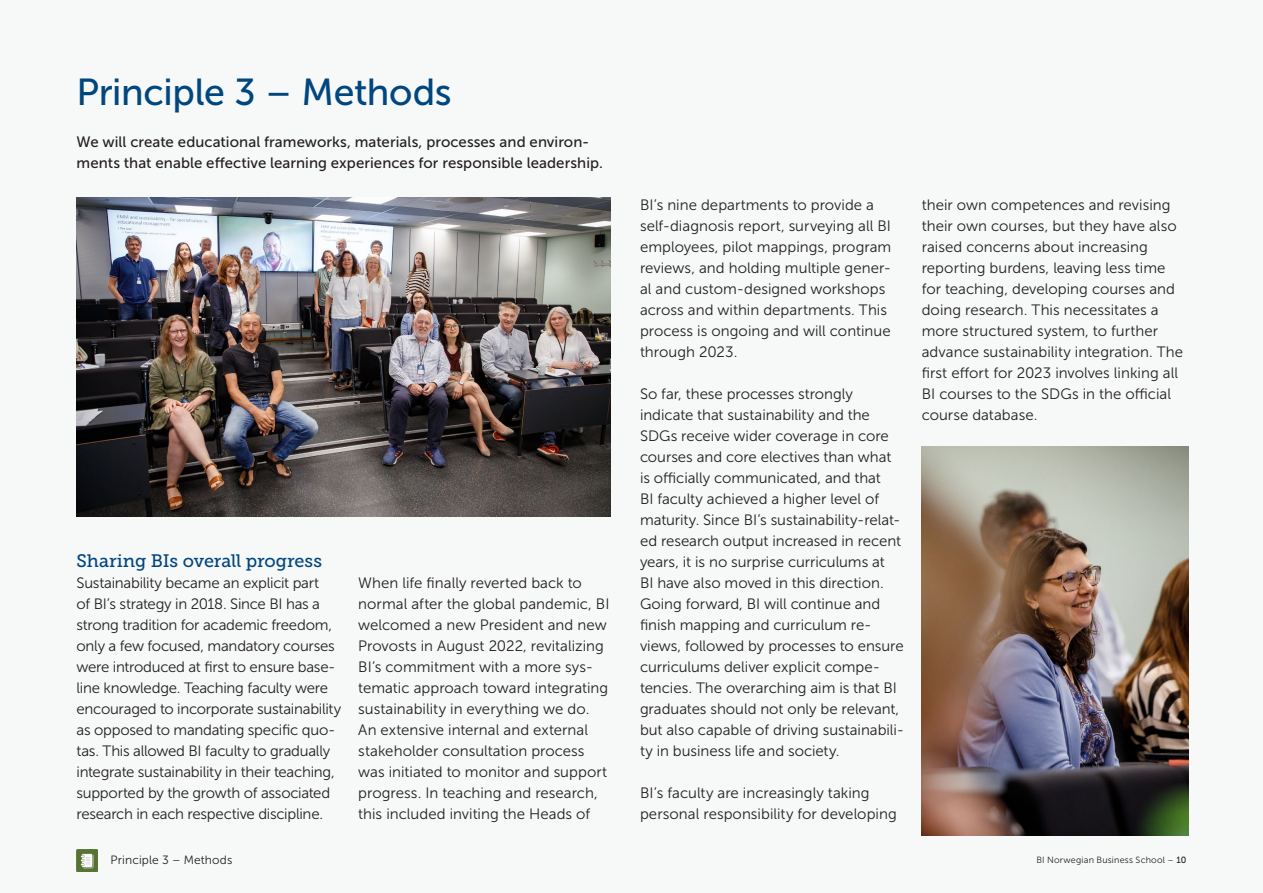
<style>
.page{position:relative;width:1263px;height:893px;background:#f7f8f8}
.page>*{position:absolute;margin:0;border:0;box-sizing:border-box;transform-origin:0 0}
.Heading_Page{font:37.5px "Museo Sans 500";letter-spacing:-.01em;color:#00467f}
.Heading_Base{font:18px "Museo Slab 500";letter-spacing:-.005em;color:#00467f}
.Text_Base{font:15px/21px "Museo Sans 300";color:#231f20}
.Text_Base-2{font:15px/21px "Museo Sans 300";letter-spacing:-.02em;color:#231f20}
.Text_Lead{font:15px/21px "Museo Sans 500";letter-spacing:.005em;color:#231f20}
.Text_Small{font:12px "Museo Sans 300";letter-spacing:.01em;color:#231f20}
.Page_Number{font:9px "Museo Sans 300";letter-spacing:.025em;color:#231f20}
.s1{font-family:"Museo Sans 500"}
</style>
<div class="page">
<img style="left:77px;top:198px;width:533px;height:318px">
<img style="left:77px;top:850px;width:21px;height:22px">
<img style="left:922px;top:446px;width:266px;height:389px">
<p class="Heading_Page" style="left:77px;top:72px;width:377px">Principle 3 – Methods</p>
<p class="Text_Lead" style="left:77px;top:131px;width:528px">We will create educational frameworks, materials, processes and environ&shy;ments that enable effective learning experiences for responsible leadership.</p>
<p class="Heading_Base" style="left:77px;top:551px;width:247px">Sharing BIs overall progress</p>
<p class="Text_Base-2" style="left:77px;top:572px;width:266px">Sustainability became an explicit part<br>of BI’s strategy in 2018. Since BI has a strong tradition for academic freedom, only a few focused, mandatory courses were introduced at first to ensure base&shy;line knowledge. Teaching faculty were encouraged to incorporate sustainability as opposed to mandating specific quo&shy;tas. This allowed BI faculty to gradually integrate sustainability in their teaching, supported by the growth of associated research in each respective discipline.</p>
<p class="Text_Base" style="left:358px;top:572px;width:253px">When life finally reverted back to normal after the global pandemic, BI welcomed a new President and new Provosts in August 2022, revitalizing BI’s commitment with a more sys&shy;tematic approach toward integrating sustainability in everything we do.<br>An extensive internal and external stakeholder consultation process was initiated to monitor and support progress. In teaching and research, this included inviting the Heads of</p>
<p class="Text_Base" style="left:640px;top:194px;width:253px">BI’s nine departments to provide a self-diagnosis report, surveying all BI employees, pilot mappings, program reviews, and holding multiple gener&shy;al and custom-designed workshops across and within departments. This process is ongoing and will continue through 2023.</p>
<p class="Text_Base" style="left:640px;top:383px;width:266px">So far, these processes strongly indicate that sustainability and the SDGs receive wider coverage in core courses and core electives than what is officially communicated, and that<br>BI faculty achieved a higher level of maturity. Since BI’s sustainability-relat&shy;ed research output increased in recent years, it is no surprise curriculums at<br>BI have also moved in this direction.<br>Going forward, BI will continue and finish mapping and curriculum re&shy;views, followed by processes to ensure curriculums deliver explicit compe&shy;tencies. The overarching aim is that BI graduates should not only be relevant, but also capable of driving sustainabili&shy;ty in business life and society.</p>
<p class="Text_Base" style="left:640px;top:782px;width:258px">BI’s faculty are increasingly taking personal responsibility for developing</p>
<p class="Text_Base" style="left:922px;top:194px;width:263px">their own competences and revising their own courses, but they have also raised concerns about increasing reporting burdens, leaving less time for teaching, developing courses and doing research. This necessitates a more structured system, to further advance sustainability integration. The first effort for 2023 involves linking all BI courses to the SDGs in the official course database.</p>
<p class="Page_Number" style="left:1036px;top:854px;width:152px">BI Norwegian Business School – <span class="s1">10</span></p>
<p class="Text_Small" style="left:111px;top:854px;width:123px">Principle 3 – Methods</p>
<p class="Page_Number" style="left:1036px;top:855px;width:152px">BI Norwegian Business School – <span class="s1">10</span></p>
</div>
